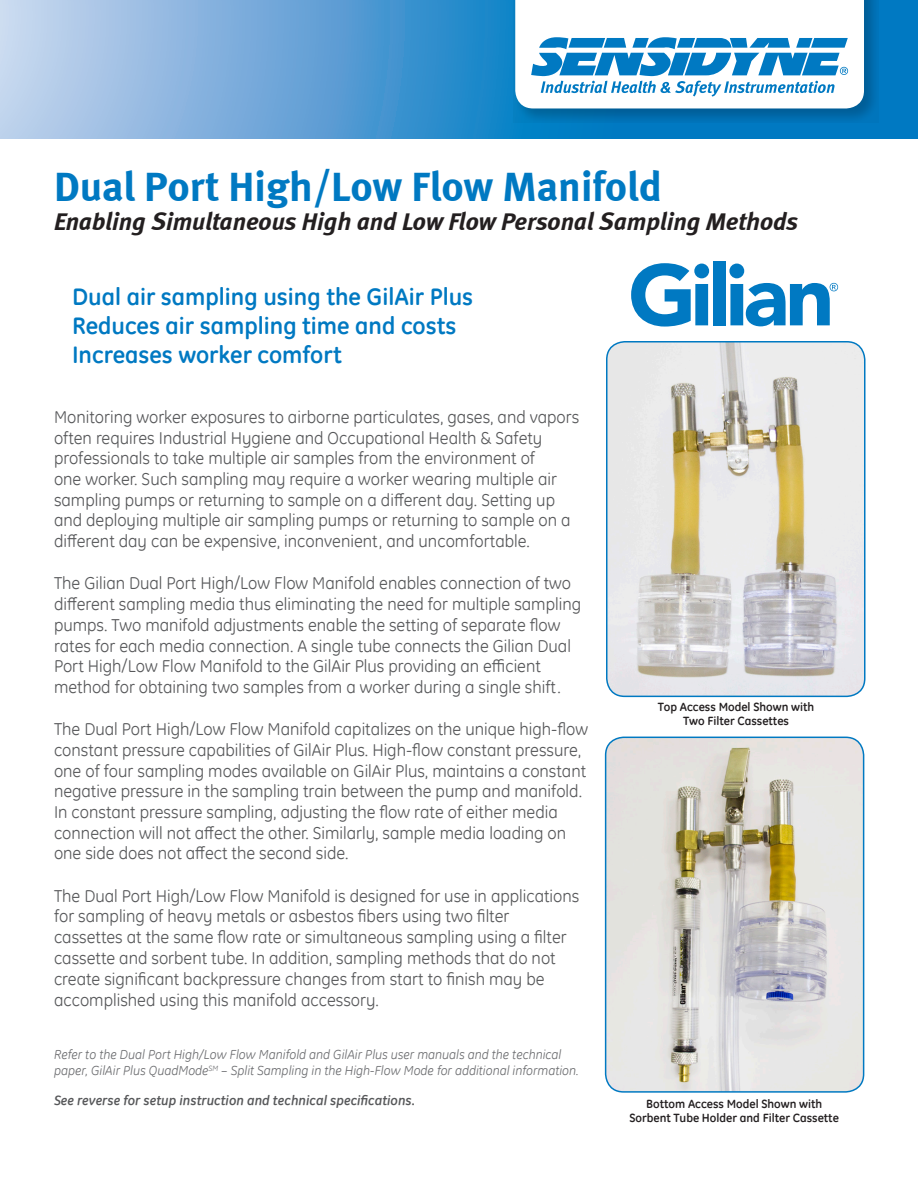
<style>
.page{position:relative;width:918px;height:1188px;background:#fff}
.page>*{position:absolute;margin:0;border:0;box-sizing:border-box;transform-origin:0 0}
.t1{font:42px "Meta Bold LF";color:#0079c2}
.t2{font:italic 24.75px "Meta Bold LF";color:#231f20}
.t3{font:700 24px "GE Inspira";color:#0079c2}
.t4{font:17.25px/20.7px "GE Inspira";color:#57585a}
.t5{font:italic 700 13.5px "GE Inspira";color:#57585a}
.t6{font:italic 13.2px/15.8px "GE Inspira";color:#6c6d70}
.t7{font:700 12px/14.4px "GE Inspira";color:#231f20;text-align:center}
</style>
<div class="page">
<svg style="left:0;top:0;width:918px;height:138px;background:#62a4d7"></svg>
<svg style="left:514px;top:0;width:365px;height:123px;background:#056dac"></svg>
<svg style="left:515px;top:0;width:349px;height:108px"></svg>
<img style="left:606px;top:737px;width:258px;height:355px">
<div style="left:605px;top:737px;width:259px;height:356px;border:2px solid #0079c2;border-radius:18px"></div>
<svg style="left:631px;top:263px;width:78px;height:64px"></svg>
<div style="left:713px;top:261px;width:13px;height:64px;background:#0079c2"></div>
<svg style="left:729px;top:264px;width:109px;height:62px"></svg>
<img style="left:607px;top:342px;width:257px;height:354px">
<div style="left:606px;top:341px;width:260px;height:356px;border:2px solid #0079c2;border-radius:18px"></div>
<p class="t1" style="left:54px;top:162px;width:609px">Dual Port High/Low Flow Manifold</p>
<p class="t2" style="left:54px;top:207px;width:746px">Enabling Simultaneous High and Low Flow Personal Sampling Methods</p>
<p class="t3" style="left:72px;top:281px;width:403px">Dual air sampling using the GilAir Plus</p>
<p class="t3" style="left:72px;top:310px;width:386px">Reduces air sampling time and costs</p>
<p class="t3" style="left:72px;top:339px;width:271px">Increases worker comfort</p>
<p class="t4" style="left:54px;top:406px;width:527px">Monitoring worker exposures to airborne particulates, gases, and vapors often requires Industrial Hygiene and Occupational Health &amp; Safety professionals to take multiple air samples from the environment of<br>one worker. Such sampling may require a worker wearing multiple air sampling pumps or returning to sample on a different day. Setting up and deploying multiple air sampling pumps or returning to sample on a different day can be expensive, inconvenient, and uncomfortable.</p>
<p class="t4" style="left:54px;top:573px;width:529px">The Gilian Dual Port High/Low Flow Manifold enables connection of two different sampling media thus eliminating the need for multiple sampling pumps. Two manifold adjustments enable the setting of separate flow rates for each media connection. A single tube connects the Gilian Dual Port High/Low Flow Manifold to the GilAir Plus providing an efficient method for obtaining two samples from a worker during a single shift.</p>
<p class="t4" style="left:54px;top:719px;width:536px">The Dual Port High/Low Flow Manifold capitalizes on the unique high-flow constant pressure capabilities of GilAir Plus. High-flow constant pressure, one of four sampling modes available on GilAir Plus, maintains a constant negative pressure in the sampling train between the pump and manifold.<br>In constant pressure sampling, adjusting the flow rate of either media connection will not affect the other. Similarly, sample media loading on one side does not affect the second side.</p>
<p class="t4" style="left:54px;top:885px;width:527px">The Dual Port High/Low Flow Manifold is designed for use in applications for sampling of heavy metals or asbestos fibers using two filter cassettes at the same flow rate or simultaneous sampling using a filter cassette and sorbent tube. In addition, sampling methods that do not create significant backpressure changes from start to finish may be accomplished using this manifold accessory.</p>
<p class="t6" style="left:54px;top:1047px;width:526px">Refer to the Dual Port High/Low Flow Manifold and GilAir Plus user manuals and the technical paper, GilAir Plus QuadMode<sup>SM</sup> – Split Sampling in the High-Flow Mode for additional information.</p>
<p class="t5" style="left:54px;top:1091px;width:363px">See reverse for setup instruction and technical specifications.</p>
<p class="t7" style="left:658px;top:699px;width:158px">Top Access Model Shown with<br>Two Filter Cassettes</p>
<p class="t7" style="left:630px;top:1096px;width:211px">Bottom Access Model Shown with<br>Sorbent Tube Holder and Filter Cassette</p>
</div>
